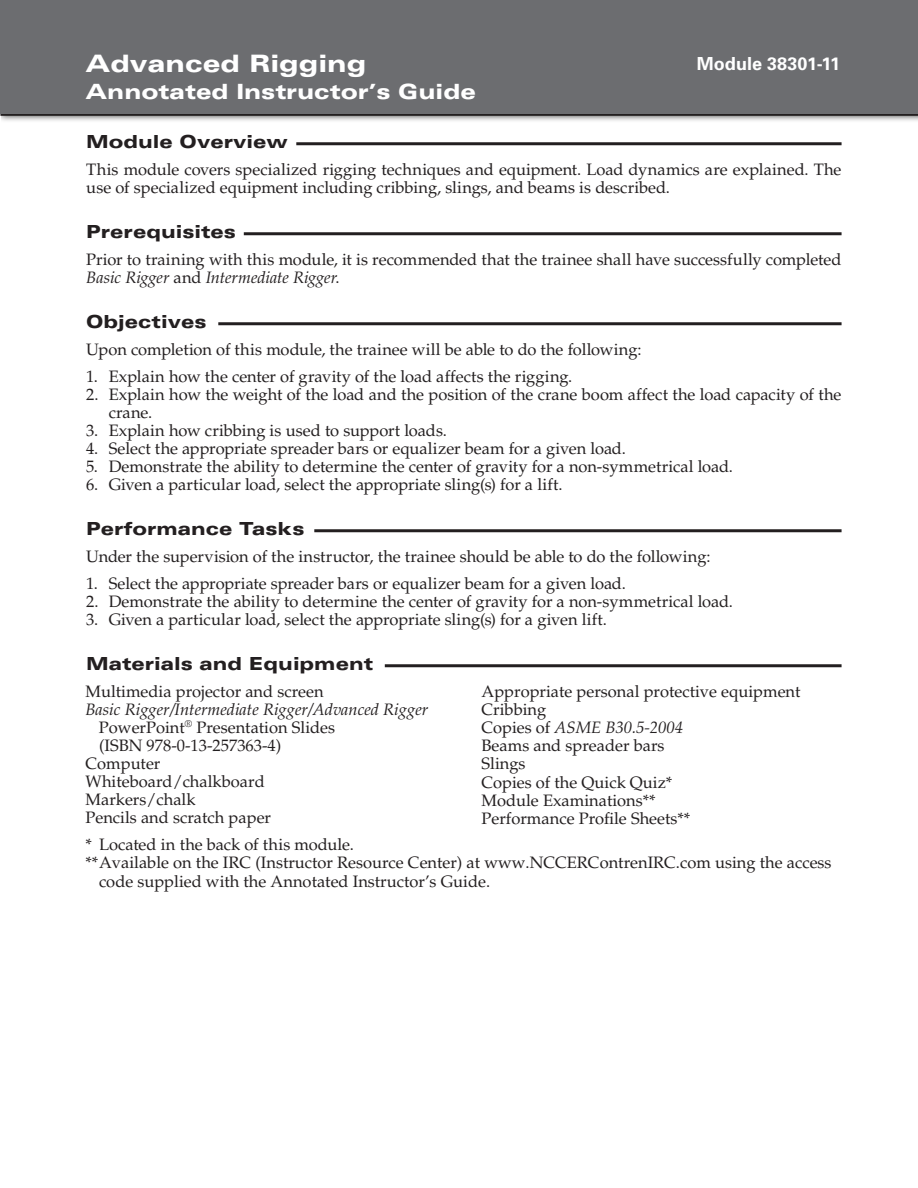
<style>
.page{position:relative;width:918px;height:1188px;background:#fff}
.page>*{position:absolute;margin:0;border:0;box-sizing:border-box;transform-origin:0 0}
.t1{font:900 expanded 24px "Univers";color:#fff}
.t2{font:900 expanded 21px "Univers";color:#fff}
.t3{font:900 expanded 18px "Univers";color:#231f20}
.t4{font:700 18px "Univers";letter-spacing:.005em;color:#fff}
.t5{font:16.5px/18px "Palatino LT Std";color:#231f20}
.t6{font:italic 16.5px "Palatino LT Std";color:#231f20}
.s1{font-style:italic}
</style>
<div class="page">
<hr style="left:0;top:113px;width:918px;height:3px;background:#231f20">
<div style="left:0;top:0;width:918px;height:113px;background:#6c6d70"></div>
<hr style="left:296px;top:142px;width:546px;height:3px;background:#231f20">
<hr style="left:244px;top:232px;width:598px;height:3px;background:#231f20">
<hr style="left:218px;top:322px;width:624px;height:3px;background:#231f20">
<hr style="left:314px;top:529px;width:528px;height:3px;background:#231f20">
<hr style="left:385px;top:664px;width:457px;height:3px;background:#231f20">
<h1 class="t1" style="left:86px;top:49px;width:282px">Advanced Rigging</h1>
<p class="t2" style="left:86px;top:79px;width:392px">Annotated Instructor’s Guide</p>
<p class="t3" style="left:86px;top:131px;width:203px">Module Overview</p>
<p class="t5" style="left:86px;top:161px;width:757px">This module covers specialized rigging techniques and equipment. Load dynamics are explained. The use of specialized equipment including cribbing, slings, and beams is described.</p>
<p class="t3" style="left:86px;top:221px;width:151px">Prerequisites</p>
<p class="t5" style="left:86px;top:251px;width:757px">Prior to training with this module, it is recommended that the trainee shall have successfully completed<br><span class="s1">Basic Rigger</span> and <span class="s1">Intermediate Rigger</span>.</p>
<p class="t3" style="left:86px;top:311px;width:122px">Objectives</p>
<p class="t5" style="left:86px;top:341px;width:557px">Upon completion of this module, the trainee will be able to do the following:</p>
<p class="t5" style="left:86px;top:368px;width:487px">1. Explain how the center of gravity of the load affects the rigging.</p>
<p class="t5" style="left:109px;top:386px;width:734px;text-indent:-23px">2. Explain how the weight of the load and the position of the crane boom affect the load capacity of the crane.</p>
<p class="t5" style="left:86px;top:422px;width:362px">3. Explain how cribbing is used to support loads.</p>
<p class="t5" style="left:86px;top:440px;width:541px">4. Select the appropriate spreader bars or equalizer beam for a given load.</p>
<p class="t5" style="left:86px;top:458px;width:648px">5. Demonstrate the ability to determine the center of gravity for a non-symmetrical load.</p>
<p class="t5" style="left:86px;top:476px;width:478px">6. Given a particular load, select the appropriate sling(s) for a lift.</p>
<p class="t3" style="left:86px;top:518px;width:220px">Performance Tasks</p>
<p class="t5" style="left:86px;top:548px;width:626px">Under the supervision of the instructor, the trainee should be able to do the following:</p>
<p class="t5" style="left:86px;top:575px;width:541px">1. Select the appropriate spreader bars or equalizer beam for a given load.</p>
<p class="t5" style="left:86px;top:593px;width:648px">2. Demonstrate the ability to determine the center of gravity for a non-symmetrical load.</p>
<p class="t5" style="left:86px;top:611px;width:522px">3. Given a particular load, select the appropriate sling(s) for a given lift.</p>
<p class="t3" style="left:86px;top:653px;width:288px">Materials and Equipment</p>
<p class="t4" style="left:697px;top:53px;width:145px">Module 38301-11</p>
<p class="t5" style="left:86px;top:683px;width:240px">Multimedia projector and screen</p>
<p class="t6" style="left:86px;top:700px;width:344px">Basic Rigger/Intermediate Rigger/Advanced Rigger</p>
<p class="t5" style="left:99px;top:719px;width:238px">PowerPoint<sup>®</sup> Presentation Slides</p>
<p class="t5" style="left:99px;top:737px;width:184px">(ISBN 978-0-13-257363-4)</p>
<p class="t5" style="left:86px;top:755px;width:76px">Computer</p>
<p class="t5" style="left:86px;top:773px;width:181px">Whiteboard/chalkboard</p>
<p class="t5" style="left:86px;top:791px;width:112px">Markers/chalk</p>
<p class="t5" style="left:86px;top:809px;width:187px">Pencils and scratch paper</p>
<p class="t5" style="left:482px;top:683px;width:321px">Appropriate personal protective equipment<br>Cribbing<br>Copies of <span class="s1">ASME B30.5-2004<br></span>Beams and spreader bars<br>Slings<br>Copies of the Quick Quiz*<br>Module Examinations**<br>Performance Profile Sheets**</p>
<p class="t5" style="left:86px;top:836px;width:270px">* Located in the back of this module.</p>
<p class="t5" style="left:86px;top:854px;width:748px">**Available on the IRC (Instructor Resource Center) at www.NCCERContrenIRC.com using the access</p>
<p class="t5" style="left:99px;top:872px;width:393px">code supplied with the Annotated Instructor’s Guide.</p>
</div>
